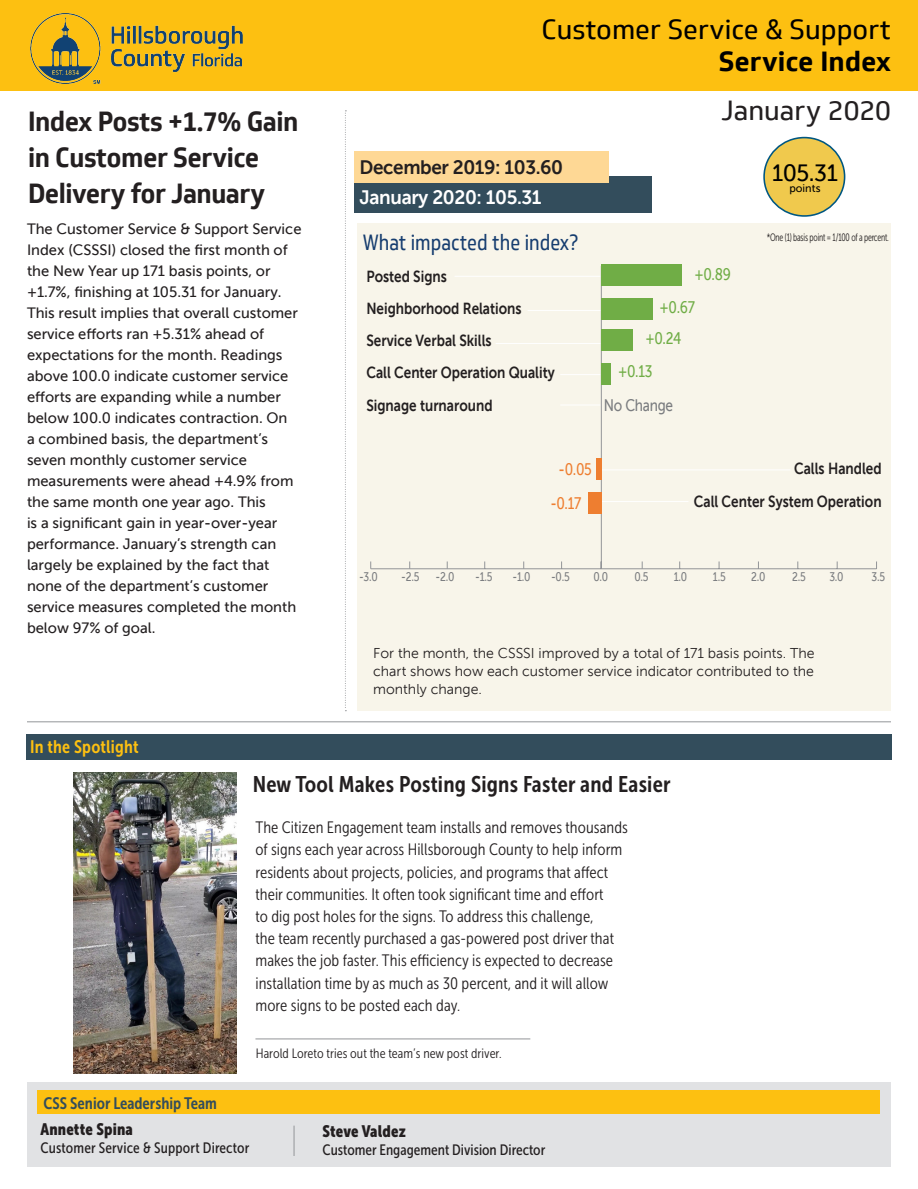
<style>
.page{position:relative;width:918px;height:1189px;background:#fff}
.page>*{position:absolute;margin:0;border:0;box-sizing:border-box;transform-origin:0 0}
.Main_Title{font:700 27px/36px "Soleto";letter-spacing:-.02em;color:#231f20;scale:.94 1}
.t1{font:27px/32.4px "Soleto";color:#000;text-align:right}
.t2{font:27px "Soleto";color:#231f20}
.t3{font:23.55px "Museo Sans 500";color:#000}
.t4{font:22.5px "Museo Sans Cond 700";letter-spacing:.01em;color:#231f20}
.t5{font:21.45px "Soleto";color:#163d6f;scale:.84 1}
.t6{font:19.5px "Museo Sans 700";letter-spacing:-.02em;color:#231f20}
.t7{font:19.5px "Museo Sans 700";letter-spacing:-.02em;color:#fff}
.t8{font:18px "Museo Sans Cond 700";letter-spacing:.01em;color:#fdc011}
.t9{font:16.8px "Museo Sans 500";letter-spacing:-.02em;color:#70ad46;scale:.81 1}
.t10{font:16.8px "Museo Sans 500";color:#ee7e30;scale:.81 1}
.t11{font:16.8px "Museo Sans 500";letter-spacing:-.02em;color:#7b7d80;scale:.81 1}
.t12{font:16.5px/22.2px "Museo Sans Cond 300";letter-spacing:.005em;color:#231f20}
.t13{font:16.5px "Museo Sans Cond 700";color:#334d5c}
.t14{font:16.5px "Museo Sans Cond 900";letter-spacing:.01em;color:#231f20}
.t15{font:16.05px "Museo Sans 700";color:#231f20;scale:.84 1}
.t16{font:15px/21px "Museo Sans 500";color:#231f20}
.t17{font:15px "Museo Sans Cond 500";color:#231f20}
.t18{font:14.25px/18px "Museo Sans 300";color:#231f20;text-align:justify}
.t19{font:13.5px "Museo Sans Cond 300";letter-spacing:.005em;color:#231f20}
.t20{font:12.45px "Museo Sans 500";color:#7b7d80;scale:.81 1}
.t21{font:11.1px "Museo Sans 500";color:#000}
.t22{font:10.65px "Museo Sans Cond 300";letter-spacing:-.02em;color:#231f20;scale:.82 1}
.s1{font-weight:700}
</style>
<div class="page">
<div style="left:0;top:0;width:918px;height:91px;background:#fdc011"></div>
<hr style="left:27px;top:721px;width:864px;height:1px;background:#939598">
<svg style="left:345px;top:110px;width:1px;height:601px"></svg>
<div style="left:354px;top:176px;width:297px;height:36px;background:#334d5c"></div>
<div style="left:354px;top:151px;width:254px;height:32px;background:#fed895"></div>
<div style="left:764px;top:138px;width:81px;height:78px;background:#f0c94d;border-radius:50%"></div>
<div style="left:763px;top:137px;width:82px;height:80px;border:2px solid #005782;border-radius:50%"></div>
<div style="left:26px;top:735px;width:866px;height:25px;background:#334d5c"></div>
<div style="left:27px;top:1081px;width:864px;height:85px;background:#e1e2e4"></div>
<div style="left:38px;top:1090px;width:842px;height:24px;background:#fdc011"></div>
<hr style="left:294px;top:1125px;width:1px;height:31px;background:#939598">
<img style="left:73px;top:772px;width:163px;height:301px">
<img style="left:30px;top:13px;width:213px;height:70px">
<div style="left:358px;top:224px;width:533px;height:487px;background:#f8f5ea"></div>
<hr style="left:455px;top:276px;width:146px;height:1px;background:#fff">
<hr style="left:528px;top:310px;width:73px;height:1px;background:#fff">
<hr style="left:496px;top:343px;width:105px;height:1px;background:#fff">
<hr style="left:560px;top:374px;width:41px;height:1px;background:#fff">
<hr style="left:560px;top:404px;width:41px;height:1px;background:#fff">
<hr style="left:601px;top:469px;width:190px;height:1px;background:#fff">
<hr style="left:601px;top:501px;width:87px;height:1px;background:#fff">
<hr style="left:371px;top:568px;width:506px;height:1px;background:#939598">
<hr style="left:601px;top:266px;width:1px;height:303px;background:#939598">
<div style="left:601px;top:265px;width:80px;height:21px;background:#70ad46"></div>
<div style="left:601px;top:299px;width:52px;height:21px;background:#70ad46"></div>
<div style="left:601px;top:329px;width:32px;height:21px;background:#70ad46"></div>
<div style="left:601px;top:363px;width:10px;height:21px;background:#70ad46"></div>
<div style="left:588px;top:493px;width:13px;height:21px;background:#ee7e30"></div>
<div style="left:596px;top:459px;width:5px;height:21px;background:#ee7e30"></div>
<hr style="left:255px;top:1038px;width:275px;height:1px;background:#939598">
<h1 class="Main_Title" style="left:28px;top:104px;width:289px">Index Posts +1.7% Gain in Customer Service<br>Delivery for January</h1>
<p class="t16" style="left:27px;top:218px;width:276px">The Customer Service &amp; Support Service Index (CSSSI) closed the first month of the New Year up 171 basis points, or +1.7%, finishing at 105.31 for January.<br>This result implies that overall customer service efforts ran +5.31% ahead of expectations for the month. Readings above 100.0 indicate customer service efforts are expanding while a number below 100.0 indicates contraction. On<br>a combined basis, the department’s seven monthly customer service measurements were ahead +4.9% from the same month one year ago. This<br>is a significant gain in year-over-year performance. January’s strength can largely be explained by the fact that none of the department’s customer service measures completed the month below 97% of goal.</p>
<p class="t8" style="left:30px;top:736px;width:110px">In the Spotlight</p>
<p class="t1" style="left:542px;top:13px;width:351px">Customer Service &amp; Support<br><span class="s1">Service Index</span></p>
<p class="t6" style="left:360px;top:156px;width:205px">December 2019: 103.60</p>
<p class="t7" style="left:360px;top:187px;width:184px">January 2020: 105.31</p>
<p class="t2" style="left:721px;top:94px;width:171px">January 2020</p>
<p class="t3" style="left:772px;top:160px;width:67px">105.31</p>
<p class="t21" style="left:789px;top:182px;width:33px">points</p>
<p class="t5" style="left:363px;top:229px;width:258px">What impacted the index?</p>
<p class="t22" style="left:767px;top:232px;width:150px">*One (1) basis point = 1/100 of a percent.</p>
<p class="t9" style="left:694px;top:264px;width:47px">+0.89</p>
<p class="t9" style="left:660px;top:298px;width:45px">+0.67</p>
<p class="t9" style="left:645px;top:329px;width:46px">+0.24</p>
<p class="t9" style="left:618px;top:362px;width:44px">+0.13</p>
<p class="t11" style="left:604px;top:396px;width:87px">No Change</p>
<p class="t15" style="left:366px;top:267px;width:97px">Posted Signs</p>
<p class="t15" style="left:366px;top:299px;width:186px">Neighborhood Relations</p>
<p class="t15" style="left:366px;top:332px;width:151px">Service Verbal Skills</p>
<p class="t15" style="left:366px;top:364px;width:226px">Call Center Operation Quality</p>
<p class="t15" style="left:366px;top:396px;width:152px">Signage turnaround</p>
<p class="t10" style="left:559px;top:460px;width:43px">-0.05</p>
<p class="t10" style="left:550px;top:494px;width:40px">-0.17</p>
<p class="t15" style="left:794px;top:460px;width:106px">Calls Handled</p>
<p class="t15" style="left:694px;top:492px;width:225px">Call Center System Operation</p>
<p class="t20" style="left:359px;top:570px;width:25px">-3.0</p>
<p class="t20" style="left:401px;top:570px;width:24px">-2.5</p>
<p class="t20" style="left:435px;top:570px;width:25px">-2.0</p>
<p class="t20" style="left:475px;top:570px;width:23px">-1.5</p>
<p class="t20" style="left:512px;top:570px;width:24px">-1.0</p>
<p class="t20" style="left:551px;top:570px;width:25px">-0.5</p>
<p class="t20" style="left:594px;top:570px;width:20px">0.0</p>
<p class="t20" style="left:634px;top:570px;width:19px">0.5</p>
<p class="t20" style="left:674px;top:570px;width:18px">1.0</p>
<p class="t20" style="left:713px;top:570px;width:17px">1.5</p>
<p class="t20" style="left:751px;top:570px;width:19px">2.0</p>
<p class="t20" style="left:792px;top:570px;width:18px">2.5</p>
<p class="t20" style="left:829px;top:570px;width:19px">3.0</p>
<p class="t20" style="left:872px;top:570px;width:18px">3.5</p>
<p class="t18" style="left:373px;top:644px;width:443px">For the month, the CSSSI improved by a total of 171 basis points. The chart shows how each customer service indicator contributed to the monthly change.</p>
<h2 class="t4" style="left:253px;top:771px;width:419px">New Tool Makes Posting Signs Faster and Easier</h2>
<p class="t13" style="left:43px;top:1094px;width:175px">CSS Senior Leadership Team</p>
<p class="t12" style="left:255px;top:816px;width:374px">The Citizen Engagement team installs and removes thousands of signs each year across Hillsborough County to help inform residents about projects, policies, and programs that affect their communities. It often took significant time and effort<br>to dig post holes for the signs. To address this challenge,<br>the team recently purchased a gas-powered post driver that makes the job faster. This efficiency is expected to decrease installation time by as much as 30 percent, and it will allow more signs to be posted each day.</p>
<p class="t19" style="left:256px;top:1046px;width:247px">Harold Loreto tries out the team’s new post driver.</p>
<p class="t14" style="left:40px;top:1120px;width:94px">Annette Spina</p>
<p class="t17" style="left:40px;top:1140px;width:210px">Customer Service &amp; Support Director</p>
<p class="t14" style="left:323px;top:1121px;width:85px">Steve Valdez</p>
<p class="t17" style="left:323px;top:1141px;width:224px">Customer Engagement Division Director</p>
</div>
